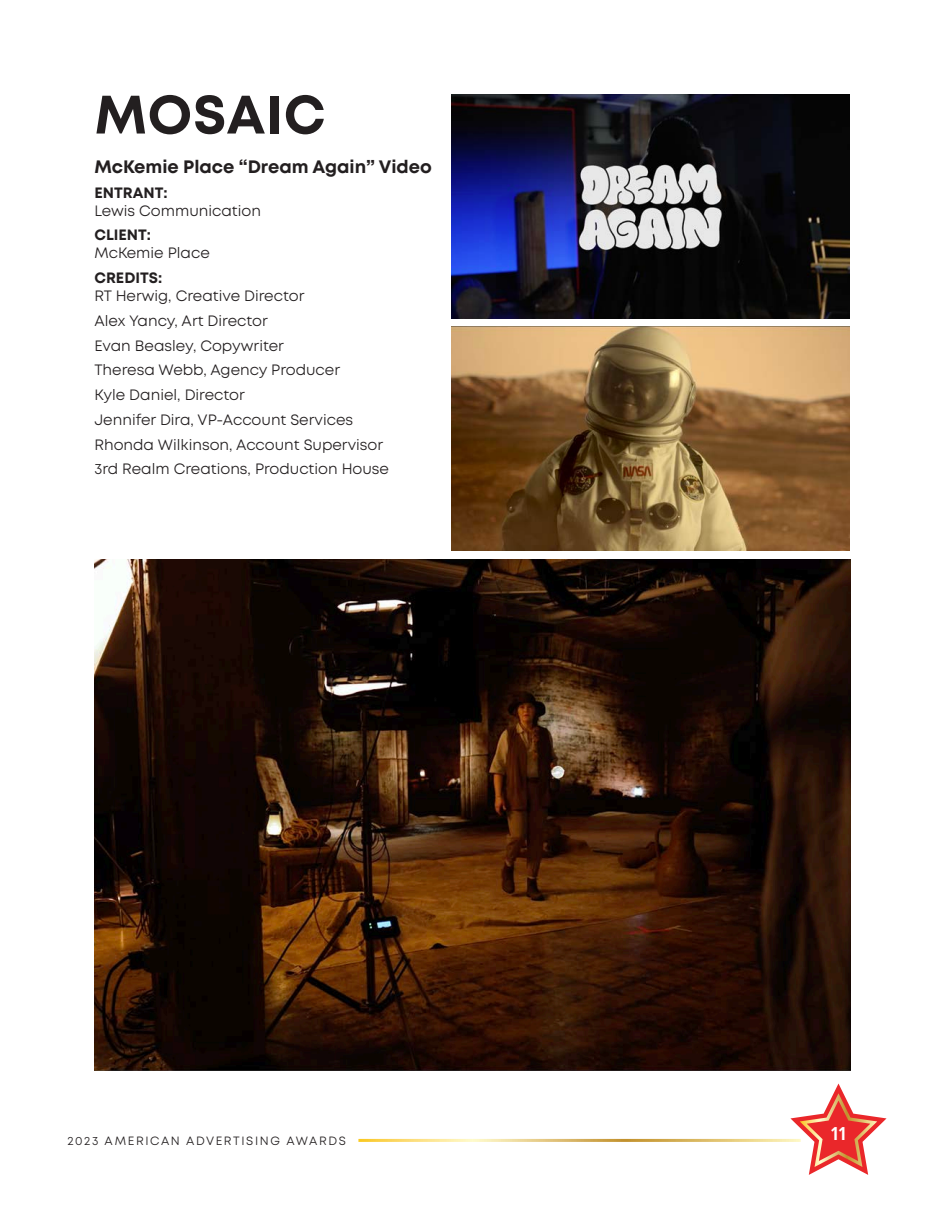
<style>
.page{position:relative;width:945px;height:1215px;background:#fff}
.page>*{position:absolute;margin:0;border:0;box-sizing:border-box;transform-origin:0 0}
.t1{font:700 54px "Mont";letter-spacing:.01em;color:#231f20}
.t2{font:700 18px "Mont";color:#231f20}
.t3{font:700 condensed 18px "Open Sans";color:#fff}
.t4{font:15px/18px "Mont";color:#231f20}
.t5{font:12px "Mont";letter-spacing:.135em;color:#231f20}
.s1{font-weight:700}
</style>
<div class="page">
<img style="left:452px;top:94px;width:397px;height:224px">
<img style="left:452px;top:327px;width:397px;height:224px">
<img style="left:94px;top:559px;width:756px;height:512px">
<svg style="left:790px;top:1084px;width:97px;height:91px"></svg>
<hr style="left:358px;top:1139px;width:443px;height:3px;background:#fff">
<p class="t1" style="left:94px;top:80px;width:232px">MOSAIC</p>
<p class="t2" style="left:94px;top:155px;width:339px">McKemie Place “Dream Again” Video</p>
<p class="t4" style="left:94px;top:183px;width:168px"><span class="s1">ENTRANT:<br></span>Lewis Communication</p>
<p class="t4" style="left:94px;top:226px;width:117px"><span class="s1">CLIENT:<br></span>McKemie Place</p>
<p class="t4" style="left:94px;top:269px;width:211px"><span class="s1">CREDITS:<br></span>RT Herwig, Creative Director</p>
<p class="t4" style="left:94px;top:312px;width:175px">Alex Yancy, Art Director</p>
<p class="t4" style="left:94px;top:336px;width:191px">Evan Beasley, Copywriter</p>
<p class="t4" style="left:94px;top:361px;width:247px">Theresa Webb, Agency Producer</p>
<p class="t4" style="left:94px;top:386px;width:152px">Kyle Daniel, Director</p>
<p class="t4" style="left:94px;top:411px;width:260px">Jennifer Dira, VP-Account Services</p>
<p class="t4" style="left:94px;top:435px;width:290px">Rhonda Wilkinson, Account Supervisor</p>
<p class="t4" style="left:94px;top:460px;width:296px">3rd Realm Creations, Production House</p>
<p class="t5" style="left:68px;top:1133px;width:280px">2023 AMERICAN ADVERTISING AWARDS</p>
<p class="t3" style="left:830px;top:1121px;width:18px">11</p>
</div>
